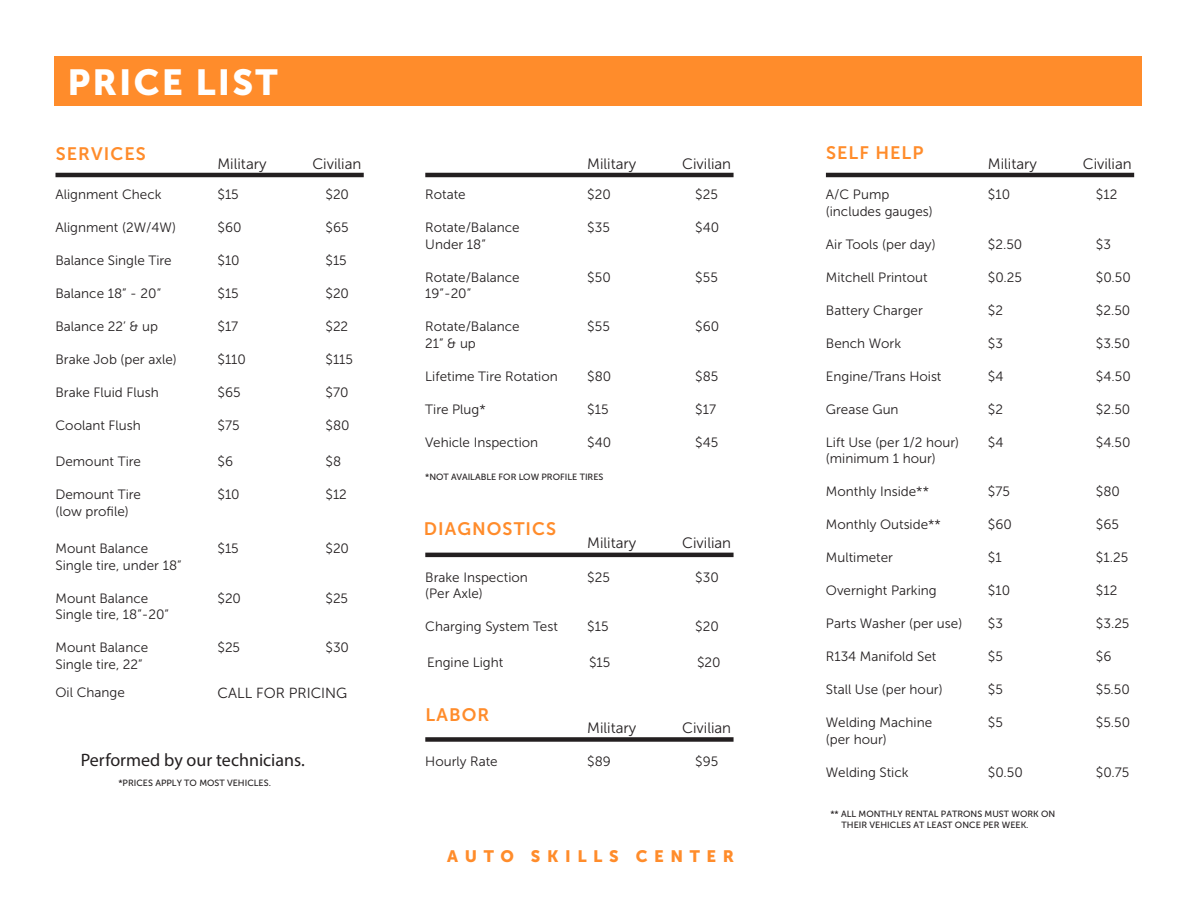
<style>
.page{position:relative;width:1188px;height:918px;background:#fff}
.page>*{position:absolute;margin:0;border:0;box-sizing:border-box;transform-origin:0 0}
.t1{font:36px "Museo Sans 900";letter-spacing:.06em;color:#fff}
.t2{font:18px "Museo Sans 700";letter-spacing:.06em;color:#ff8c2b}
.t3{font:18px "Myriad Pro";color:#231f20}
.t4{font:16.5px "Museo Sans 900";letter-spacing:.4em;color:#ff8c2b}
.t5{font:15px "Museo Sans 300";color:#231f20}
.t6{font:14.55px "Museo Sans 300";color:#231f20}
.t7{font:13.5px "Museo Sans 300";color:#231f20}
.t8{font:9px/10.8px "Museo Sans 500";color:#231f20}
</style>
<div class="page">
<div style="left:54px;top:56px;width:1087px;height:50px;background:#ff8c2b"></div>
<hr style="left:56px;top:173px;width:308px;height:4px;background:#231f20">
<hr style="left:425px;top:173px;width:309px;height:4px;background:#231f20">
<hr style="left:425px;top:553px;width:309px;height:4px;background:#231f20">
<div style="left:425px;top:737px;width:309px;height:5px;background:#231f20"></div>
<hr style="left:826px;top:173px;width:308px;height:4px;background:#231f20">
<h1 class="t1" style="left:68px;top:61px;width:212px">PRICE LIST</h1>
<h2 class="t2" style="left:56px;top:144px;width:92px">SERVICES</h2>
<p class="t5" style="left:218px;top:155px;width:51px">Military</p>
<p class="t5" style="left:312px;top:155px;width:51px">Civilian</p>
<p class="t7" style="left:56px;top:187px;width:108px">Alignment Check</p>
<p class="t7" style="left:218px;top:187px;width:23px">$15</p>
<p class="t7" style="left:326px;top:187px;width:25px">$20</p>
<p class="t7" style="left:56px;top:220px;width:122px">Alignment (2W/4W)</p>
<p class="t7" style="left:218px;top:220px;width:25px">$60</p>
<p class="t7" style="left:326px;top:220px;width:25px">$65</p>
<p class="t7" style="left:56px;top:253px;width:118px">Balance Single Tire</p>
<p class="t7" style="left:218px;top:253px;width:24px">$10</p>
<p class="t7" style="left:326px;top:253px;width:23px">$15</p>
<p class="t7" style="left:56px;top:286px;width:107px">Balance 18” - 20”</p>
<p class="t7" style="left:218px;top:286px;width:23px">$15</p>
<p class="t7" style="left:326px;top:286px;width:25px">$20</p>
<p class="t7" style="left:56px;top:319px;width:104px">Balance 22’ &amp; up</p>
<p class="t7" style="left:218px;top:319px;width:22px">$17</p>
<p class="t7" style="left:326px;top:319px;width:24px">$22</p>
<p class="t7" style="left:56px;top:352px;width:123px">Brake Job (per axle)</p>
<p class="t7" style="left:218px;top:352px;width:30px">$110</p>
<p class="t7" style="left:326px;top:352px;width:29px">$115</p>
<p class="t7" style="left:56px;top:385px;width:105px">Brake Fluid Flush</p>
<p class="t7" style="left:218px;top:385px;width:25px">$65</p>
<p class="t7" style="left:326px;top:385px;width:24px">$70</p>
<p class="t7" style="left:56px;top:418px;width:87px">Coolant Flush</p>
<p class="t7" style="left:218px;top:418px;width:24px">$75</p>
<p class="t7" style="left:326px;top:418px;width:26px">$80</p>
<p class="t7" style="left:56px;top:454px;width:87px">Demount Tire</p>
<p class="t7" style="left:218px;top:454px;width:17px">$6</p>
<p class="t7" style="left:326px;top:454px;width:17px">$8</p>
<p class="t7" style="left:56px;top:487px;width:87px">Demount Tire</p>
<p class="t7" style="left:218px;top:487px;width:24px">$10</p>
<p class="t7" style="left:326px;top:487px;width:23px">$12</p>
<p class="t7" style="left:56px;top:504px;width:75px">(low profile)</p>
<p class="t7" style="left:56px;top:541px;width:94px">Mount Balance</p>
<p class="t7" style="left:218px;top:541px;width:23px">$15</p>
<p class="t7" style="left:326px;top:541px;width:25px">$20</p>
<p class="t7" style="left:56px;top:558px;width:128px">Single tire, under 18”</p>
<p class="t7" style="left:56px;top:591px;width:94px">Mount Balance</p>
<p class="t7" style="left:218px;top:591px;width:25px">$20</p>
<p class="t7" style="left:326px;top:591px;width:24px">$25</p>
<p class="t7" style="left:56px;top:607px;width:115px">Single tire, 18”-20”</p>
<p class="t7" style="left:56px;top:640px;width:94px">Mount Balance</p>
<p class="t7" style="left:218px;top:640px;width:24px">$25</p>
<p class="t7" style="left:326px;top:640px;width:25px">$30</p>
<p class="t7" style="left:56px;top:657px;width:89px">Single tire, 22”</p>
<p class="t7" style="left:56px;top:685px;width:71px">Oil Change</p>
<p class="t6" style="left:218px;top:685px;width:131px">CALL FOR PRICING</p>
<h2 class="t3" style="left:81px;top:749px;width:226px">Performed by our technicians.</h2>
<p class="t8" style="left:118px;top:778px;width:154px">*PRICES APPLY TO MOST VEHICLES.</p>
<p class="t5" style="left:587px;top:155px;width:51px">Military</p>
<p class="t5" style="left:682px;top:155px;width:51px">Civilian</p>
<p class="t7" style="left:425px;top:187px;width:42px">Rotate</p>
<p class="t7" style="left:587px;top:187px;width:25px">$20</p>
<p class="t7" style="left:695px;top:187px;width:24px">$25</p>
<p class="t7" style="left:425px;top:220px;width:96px">Rotate/Balance</p>
<p class="t7" style="left:587px;top:220px;width:24px">$35</p>
<p class="t7" style="left:695px;top:220px;width:26px">$40</p>
<p class="t7" style="left:425px;top:237px;width:62px">Under 18”</p>
<p class="t7" style="left:425px;top:270px;width:96px">Rotate/Balance</p>
<p class="t7" style="left:587px;top:270px;width:25px">$50</p>
<p class="t7" style="left:695px;top:270px;width:24px">$55</p>
<p class="t7" style="left:425px;top:286px;width:47px">19”-20”</p>
<p class="t7" style="left:425px;top:319px;width:96px">Rotate/Balance</p>
<p class="t7" style="left:587px;top:319px;width:24px">$55</p>
<p class="t7" style="left:695px;top:319px;width:25px">$60</p>
<p class="t7" style="left:425px;top:336px;width:52px">21” &amp; up</p>
<p class="t7" style="left:425px;top:369px;width:134px">Lifetime Tire Rotation</p>
<p class="t7" style="left:587px;top:369px;width:26px">$80</p>
<p class="t7" style="left:695px;top:369px;width:25px">$85</p>
<p class="t7" style="left:425px;top:402px;width:62px">Tire Plug*</p>
<p class="t7" style="left:587px;top:402px;width:23px">$15</p>
<p class="t7" style="left:695px;top:402px;width:22px">$17</p>
<p class="t7" style="left:425px;top:435px;width:114px">Vehicle Inspection</p>
<p class="t7" style="left:587px;top:435px;width:26px">$40</p>
<p class="t7" style="left:695px;top:435px;width:25px">$45</p>
<p class="t8" style="left:425px;top:471px;width:180px">*NOT AVAILABLE FOR LOW PROFILE TIRES</p>
<h2 class="t2" style="left:424px;top:519px;width:134px">DIAGNOSTICS</h2>
<p class="t5" style="left:587px;top:535px;width:51px">Military</p>
<p class="t5" style="left:682px;top:535px;width:51px">Civilian</p>
<p class="t7" style="left:425px;top:570px;width:104px">Brake Inspection</p>
<p class="t7" style="left:587px;top:570px;width:24px">$25</p>
<p class="t7" style="left:695px;top:570px;width:25px">$30</p>
<p class="t7" style="left:425px;top:587px;width:59px">(Per Axle)</p>
<p class="t7" style="left:425px;top:620px;width:134px">Charging System Test</p>
<p class="t7" style="left:587px;top:620px;width:23px">$15</p>
<p class="t7" style="left:695px;top:620px;width:25px">$20</p>
<p class="t7" style="left:427px;top:655px;width:78px">Engine Light</p>
<p class="t7" style="left:589px;top:655px;width:23px">$15</p>
<p class="t7" style="left:697px;top:655px;width:25px">$20</p>
<h2 class="t2" style="left:425px;top:705px;width:65px">LABOR</h2>
<p class="t5" style="left:587px;top:720px;width:51px">Military</p>
<p class="t5" style="left:682px;top:720px;width:51px">Civilian</p>
<p class="t7" style="left:425px;top:754px;width:74px">Hourly Rate</p>
<p class="t7" style="left:587px;top:754px;width:25px">$89</p>
<p class="t7" style="left:695px;top:754px;width:25px">$95</p>
<p class="t4" style="left:447px;top:847px;width:288px">AUTO SKILLS CENTER</p>
<h2 class="t2" style="left:826px;top:143px;width:99px">SELF HELP</h2>
<p class="t5" style="left:988px;top:155px;width:51px">Military</p>
<p class="t5" style="left:1083px;top:155px;width:51px">Civilian</p>
<p class="t7" style="left:826px;top:187px;width:65px">A/C Pump</p>
<p class="t7" style="left:988px;top:187px;width:24px">$10</p>
<p class="t7" style="left:1096px;top:187px;width:23px">$12</p>
<p class="t7" style="left:826px;top:204px;width:108px">(includes gauges)</p>
<p class="t7" style="left:826px;top:237px;width:111px">Air Tools (per day)</p>
<p class="t7" style="left:988px;top:237px;width:36px">$2.50</p>
<p class="t7" style="left:1096px;top:237px;width:17px">$3</p>
<p class="t7" style="left:826px;top:270px;width:103px">Mitchell Printout</p>
<p class="t7" style="left:988px;top:270px;width:36px">$0.25</p>
<p class="t7" style="left:1096px;top:270px;width:36px">$0.50</p>
<p class="t7" style="left:826px;top:303px;width:98px">Battery Charger</p>
<p class="t7" style="left:988px;top:303px;width:17px">$2</p>
<p class="t7" style="left:1096px;top:303px;width:36px">$2.50</p>
<p class="t7" style="left:826px;top:336px;width:77px">Bench Work</p>
<p class="t7" style="left:988px;top:336px;width:17px">$3</p>
<p class="t7" style="left:1096px;top:336px;width:36px">$3.50</p>
<p class="t7" style="left:826px;top:369px;width:117px">Engine/Trans Hoist</p>
<p class="t7" style="left:988px;top:369px;width:17px">$4</p>
<p class="t7" style="left:1096px;top:369px;width:36px">$4.50</p>
<p class="t7" style="left:826px;top:402px;width:74px">Grease Gun</p>
<p class="t7" style="left:988px;top:402px;width:17px">$2</p>
<p class="t7" style="left:1096px;top:402px;width:36px">$2.50</p>
<p class="t7" style="left:826px;top:435px;width:135px">Lift Use (per 1/2 hour)</p>
<p class="t7" style="left:988px;top:435px;width:17px">$4</p>
<p class="t7" style="left:1096px;top:435px;width:36px">$4.50</p>
<p class="t7" style="left:826px;top:451px;width:111px">(minimum 1 hour)</p>
<p class="t7" style="left:826px;top:484px;width:105px">Monthly Inside**</p>
<p class="t7" style="left:988px;top:484px;width:24px">$75</p>
<p class="t7" style="left:1096px;top:484px;width:26px">$80</p>
<p class="t7" style="left:826px;top:517px;width:116px">Monthly Outside**</p>
<p class="t7" style="left:988px;top:517px;width:25px">$60</p>
<p class="t7" style="left:1096px;top:517px;width:25px">$65</p>
<p class="t7" style="left:826px;top:550px;width:69px">Multimeter</p>
<p class="t7" style="left:988px;top:550px;width:15px">$1</p>
<p class="t7" style="left:1096px;top:550px;width:34px">$1.25</p>
<p class="t7" style="left:826px;top:583px;width:112px">Overnight Parking</p>
<p class="t7" style="left:988px;top:583px;width:24px">$10</p>
<p class="t7" style="left:1096px;top:583px;width:23px">$12</p>
<p class="t7" style="left:826px;top:616px;width:138px">Parts Washer (per use)</p>
<p class="t7" style="left:988px;top:616px;width:17px">$3</p>
<p class="t7" style="left:1096px;top:616px;width:35px">$3.25</p>
<p class="t7" style="left:826px;top:649px;width:112px">R134 Manifold Set</p>
<p class="t7" style="left:988px;top:649px;width:17px">$5</p>
<p class="t7" style="left:1096px;top:649px;width:17px">$6</p>
<p class="t7" style="left:826px;top:682px;width:118px">Stall Use (per hour)</p>
<p class="t7" style="left:988px;top:682px;width:17px">$5</p>
<p class="t7" style="left:1096px;top:682px;width:36px">$5.50</p>
<p class="t7" style="left:826px;top:715px;width:108px">Welding Machine</p>
<p class="t7" style="left:988px;top:715px;width:17px">$5</p>
<p class="t7" style="left:1096px;top:715px;width:36px">$5.50</p>
<p class="t7" style="left:826px;top:732px;width:62px">(per hour)</p>
<p class="t7" style="left:826px;top:765px;width:84px">Welding Stick</p>
<p class="t7" style="left:988px;top:765px;width:36px">$0.50</p>
<p class="t7" style="left:1096px;top:765px;width:35px">$0.75</p>
<p class="t8" style="left:842px;top:809px;width:215px;text-indent:-11px">** ALL MONTHLY RENTAL PATRONS MUST WORK ON<br>THEIR VEHICLES AT LEAST ONCE PER WEEK.</p>
</div>
